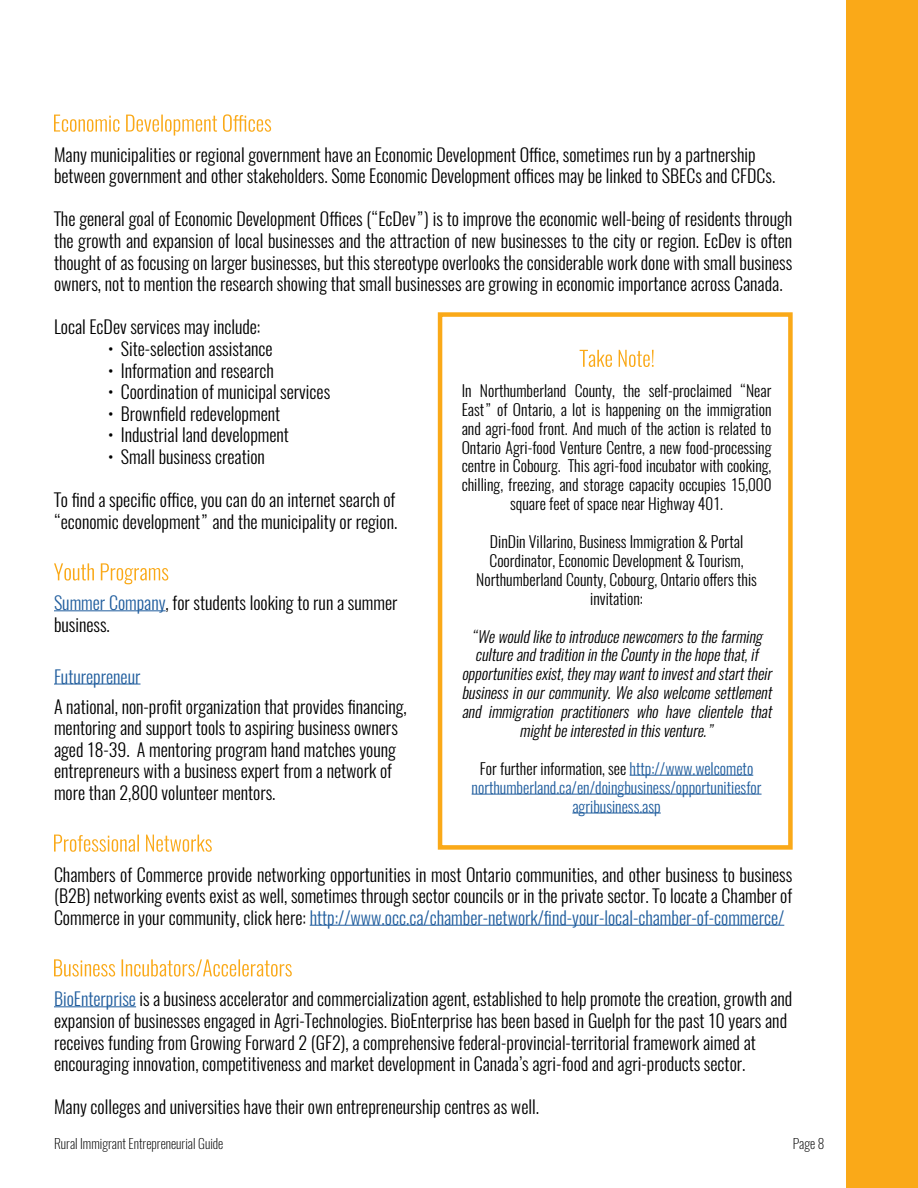
<style>
.page{position:relative;width:918px;height:1188px;background:#fff}
.page>*{position:absolute;margin:0;border:0;box-sizing:border-box;transform-origin:0 0}
.t1{font:300 18px/21.6px "Oswald";color:#000}
.t2{font:300 18px "Oswald";color:#215e9e}
.t3{font:300 15.75px/18.9px "Oswald";color:#000;text-align:center}
.t4{font:italic 300 15.75px/18.9px "Oswald";color:#000;text-align:center}
.t5{font:300 15.75px/18.9px "Oswald";color:#215e9e;text-align:center}
.t6{font:200 13.5px "Oswald";color:#000}
.s1{color:#000}
.s2{color:#215e9e}
</style>
<div class="page">
<div style="left:847px;top:0;width:71px;height:1188px;background:#faa918"></div>
<hr style="left:54px;top:611px;width:112px;height:1px;background:#215e9e">
<hr style="left:54px;top:684px;width:87px;height:1px;background:#215e9e">
<hr style="left:310px;top:925px;width:474px;height:1px;background:#215e9e">
<hr style="left:54px;top:1007px;width:82px;height:1px;background:#215e9e">
<svg style="left:54px;top:114px;width:217px;height:22px"></svg>
<svg style="left:54px;top:563px;width:114px;height:21px"></svg>
<svg style="left:54px;top:835px;width:158px;height:17px"></svg>
<svg style="left:54px;top:959px;width:238px;height:18px"></svg>
<hr style="left:630px;top:775px;width:123px;height:1px;background:#215e9e">
<hr style="left:472px;top:794px;width:290px;height:1px;background:#215e9e">
<hr style="left:572px;top:813px;width:89px;height:1px;background:#215e9e">
<svg style="left:580px;top:350px;width:74px;height:17px"></svg>
<div style="left:438px;top:312px;width:355px;height:538px;border:4px solid #faa918"></div>
<p class="t1" style="left:54px;top:144px;width:723px">Many municipalities or regional government have an Economic Development Office, sometimes run by a partnership between government and other stakeholders. Some Economic Development offices may be linked to SBECs and CFDCs.</p>
<p class="t1" style="left:54px;top:208px;width:740px;text-align:justify">The general goal of Economic Development Offices (“EcDev”) is to improve the economic well-being of residents through the growth and expansion of local businesses and the attraction of new businesses to the city or region. EcDev is often thought of as focusing on larger businesses, but this stereotype overlooks the considerable work done with small business owners, not to mention the research showing that small businesses are growing in economic importance across Canada.</p>
<p class="t1" style="left:54px;top:316px;width:208px">Local EcDev services may include:</p>
<p class="t1" style="left:108px;top:338px;width:166px">• Site-selection assistance</p>
<p class="t1" style="left:108px;top:360px;width:167px">• Information and research</p>
<p class="t1" style="left:108px;top:381px;width:224px">• Coordination of municipal services</p>
<p class="t1" style="left:108px;top:403px;width:174px">• Brownfield redevelopment</p>
<p class="t1" style="left:108px;top:424px;width:182px">• Industrial land development</p>
<p class="t1" style="left:108px;top:446px;width:158px">• Small business creation</p>
<p class="t1" style="left:54px;top:489px;width:345px">To find a specific office, you can do an internet search of “economic development” and the municipality or region.</p>
<p class="t3" style="left:462px;top:381px;width:311px">In Northumberland County, the self-proclaimed “Near East” of Ontario, a lot is happening on the immigration and agri-food front. And much of the action is related to Ontario Agri-food Venture Centre, a new food-processing centre in Cobourg. This agri-food incubator with cooking, chilling, freezing, and storage capacity occupies 15,000 square feet of space near Highway 401.</p>
<p class="t3" style="left:476px;top:532px;width:282px">DinDin Villarino, Business Immigration &amp; Portal Coordinator, Economic Development &amp; Tourism, Northumberland County, Cobourg, Ontario offers this invitation:</p>
<p class="t4" style="left:462px;top:627px;width:315px">“Wewouldliketointroducenewcomerstothefarming cultureandtraditionintheCountyinthehopethat,if opportunitiesexist,theymaywanttoinvestandstarttheir businessinourcommunity.Wealsowelcomesettlement and immigration practitioners who have clientele that mightbeinterestedinthisventure.”</p>
<p class="t5" style="left:472px;top:759px;width:291px"><span class="s1">For further information, see</span> http://www.welcometo northumberland.ca/en/doingbusiness/opportunitiesfor agribusiness.asp</p>
<p class="t1" style="left:54px;top:592px;width:345px"><span class="s2">Summer Company</span>, for students looking to run a summer business.</p>
<p class="t2" style="left:54px;top:664px;width:88px">Futurepreneur</p>
<p class="t1" style="left:54px;top:696px;width:354px">A national, non-profit organization that provides financing, mentoring and support tools to aspiring business owners aged 18-39. A mentoring program hand matches young entrepreneurs with a business expert from a network of more than 2,800 volunteer mentors.</p>
<p class="t1" style="left:54px;top:864px;width:740px;text-align:justify">Chambers of Commerce provide networking opportunities in most Ontario communities, and other business to business (B2B) networking events exist as well, sometimes through sector councils or in the private sector. To locate a Chamber of Commerce in your community, click here: <span class="s2">http://www.occ.ca/chamber-network/find-your-local-chamber-of-commerce/</span></p>
<p class="t1" style="left:54px;top:988px;width:740px"><span class="s2">BioEnterprise</span> is a business accelerator and commercialization agent, established to help promote the creation, growth and expansion of businesses engaged in Agri-Technologies. BioEnterprise has been based in Guelph for the past 10 years and receives funding from Growing Forward 2 (GF2), a comprehensive federal-provincial-territorial framework aimed at encouraging innovation, competitiveness and market development in Canada’s agri-food and agri-products sector.</p>
<p class="t1" style="left:54px;top:1096px;width:486px">Many colleges and universities have their own entrepreneurship centres as well.</p>
<p class="t6" style="left:54px;top:1134px;width:171px">Rural Immigrant Entrepreneurial Guide</p>
<p class="t6" style="left:793px;top:1134px;width:33px">Page 8</p>
</div>
